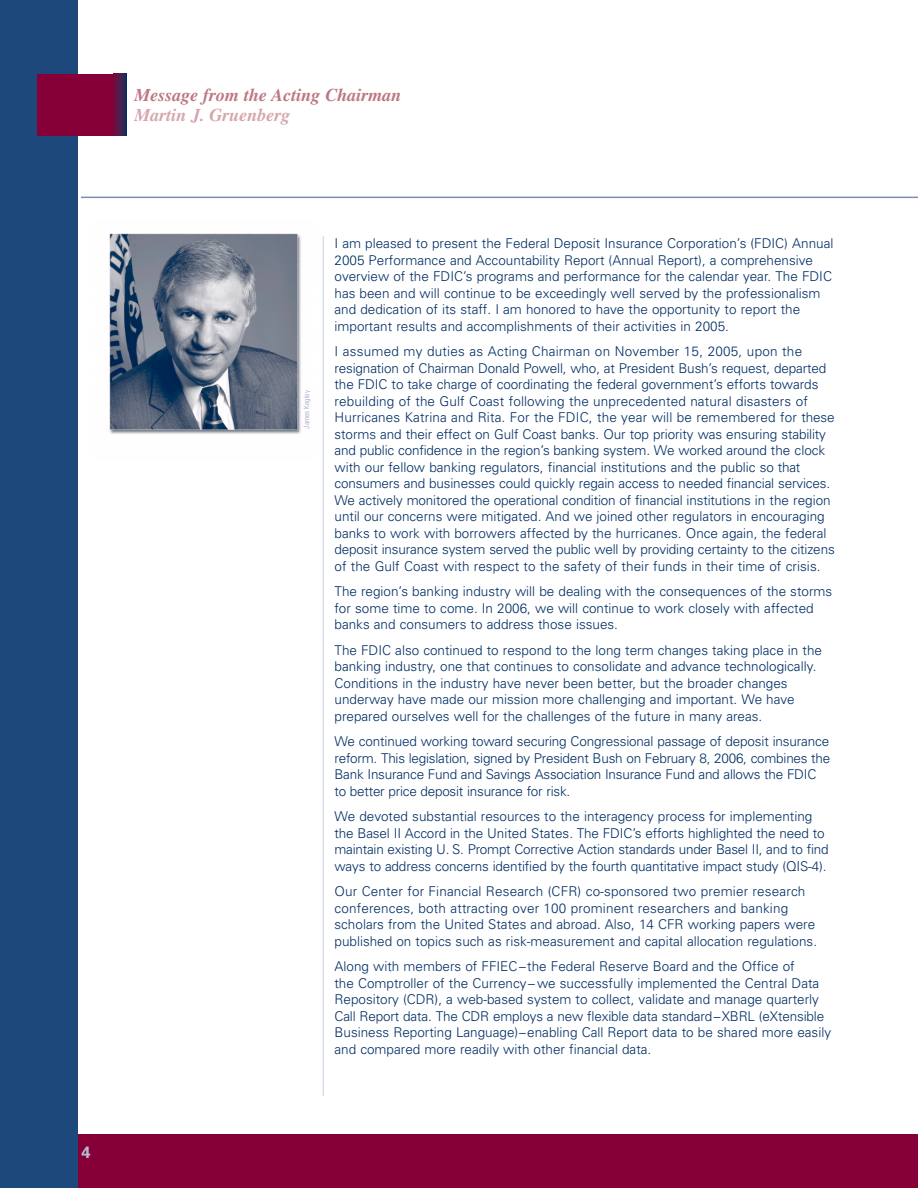
<style>
.page{position:relative;width:918px;height:1188px;background:#fff}
.page>*{position:absolute;margin:0;border:0;box-sizing:border-box;transform-origin:0 0}
.t1{font:italic 700 18px "Times";color:#bd7683}
.t2{font:italic 700 18px "Times";color:#d5a6ad}
.t3{font:700 16.5px "Univers";color:#b4bcd4}
.t4{font:300 13.5px/16.5px "Univers";color:#002e64}
.t5{font:300 condensed 7.5px "Univers";color:#97a4c3}
</style>
<div class="page">
<img style="left:109px;top:233px;width:192px;height:201px">
<hr style="left:323px;top:236px;width:1px;height:860px;background:#d8dde9">
<div style="left:0;top:1134px;width:918px;height:54px;background:#860037"></div>
<hr style="left:81px;top:197px;width:837px;height:1px;background:#7d8eb3">
<div style="left:0;top:0;width:78px;height:1188px;background:#1d487b"></div>
<div style="left:37px;top:74px;width:90px;height:62px;background:#860037"></div>
<hr style="left:113px;top:74px;width:1px;height:61px;background:#7a093c">
<hr style="left:114px;top:74px;width:1px;height:61px;background:#740e40">
<hr style="left:115px;top:74px;width:1px;height:61px;background:#6f1042">
<hr style="left:116px;top:74px;width:1px;height:61px;background:#691445">
<hr style="left:117px;top:74px;width:1px;height:61px;background:#621948">
<hr style="left:118px;top:74px;width:1px;height:61px;background:#5b1d4a">
<hr style="left:119px;top:74px;width:1px;height:61px;background:#551f4d">
<hr style="left:120px;top:74px;width:1px;height:61px;background:#4e2250">
<hr style="left:121px;top:74px;width:1px;height:61px;background:#472452">
<hr style="left:122px;top:74px;width:1px;height:61px;background:#402755">
<hr style="left:123px;top:74px;width:1px;height:61px;background:#372958">
<hr style="left:124px;top:74px;width:1px;height:61px;background:#2d2a5b">
<hr style="left:125px;top:74px;width:1px;height:61px;background:#1f2b5d">
<hr style="left:126px;top:74px;width:1px;height:61px;background:#112c60">
<hr style="left:127px;top:74px;width:1px;height:61px;background:#0d2c61">
<h1 class="t1" style="left:134px;top:89px;width:269px">Message from the Acting Chairman</h1>
<h1 class="t2" style="left:134px;top:108px;width:158px">Martin J. Gruenberg</h1>
<p class="t3" style="left:81px;top:1146px;width:11px">4</p>
<p class="t5" style="left:304px;top:429px;width:40px;rotate:-90deg">James Kegley</p>
<p class="t4" style="left:334px;top:236px;width:500px">I am pleased to present the Federal Deposit Insurance Corporation’s (FDIC) Annual 2005 Performance and Accountability Report (Annual Report), a comprehensive overview of the FDIC’s programs and performance for the calendar year. The FDIC has been and will continue to be exceedingly well served by the professionalism and dedication of its staff. I am honored to have the opportunity to report the important results and accomplishments of their activities in 2005.</p>
<p class="t4" style="left:334px;top:344px;width:502px">I assumed my duties as Acting Chairman on November 15, 2005, upon the resignation of Chairman Donald Powell, who, at President Bush’s request, departed the FDIC to take charge of coordinating the federal government’s efforts towards rebuilding of the Gulf Coast following the unprecedented natural disasters of Hurricanes Katrina and Rita. For the FDIC, the year will be remembered for these storms and their effect on Gulf Coast banks. Our top priority was ensuring stability and public confidence in the region’s banking system. We worked around the clock with our fellow banking regulators, financial institutions and the public so that consumers and businesses could quickly regain access to needed financial services.<br>We actively monitored the operational condition of financial institutions in the region until our concerns were mitigated. And we joined other regulators in encouraging banks to work with borrowers affected by the hurricanes. Once again, the federal deposit insurance system served the public well by providing certainty to the citizens of the Gulf Coast with respect to the safety of their funds in their time of crisis.</p>
<p class="t4" style="left:334px;top:584px;width:499px">The region’s banking industry will be dealing with the consequences of the storms for some time to come. In 2006, we will continue to work closely with affected banks and consumers to address those issues.</p>
<p class="t4" style="left:334px;top:643px;width:489px">The FDIC also continued to respond to the long term changes taking place in the banking industry, one that continues to consolidate and advance technologically.<br>Conditions in the industry have never been better, but the broader changes underway have made our mission more challenging and important. We have prepared ourselves well for the challenges of the future in many areas.</p>
<p class="t4" style="left:334px;top:734px;width:497px">We continued working toward securing Congressional passage of deposit insurance reform. This legislation, signed by President Bush on February 8, 2006, combines the Bank Insurance Fund and Savings Association Insurance Fund and allows the FDIC to better price deposit insurance for risk.</p>
<p class="t4" style="left:334px;top:809px;width:496px">We devoted substantial resources to the interagency process for implementing the Basel II Accord in the United States. The FDIC’s efforts highlighted the need to maintain existing U. S. Prompt Corrective Action standards under Basel II, and to find ways to address concerns identified by the fourth quantitative impact study (QIS-4).</p>
<p class="t4" style="left:334px;top:884px;width:484px">Our Center for Financial Research (CFR) co-sponsored two premier research conferences, both attracting over 100 prominent researchers and banking scholars from the United States and abroad. Also, 14 CFR working papers were published on topics such as risk-measurement and capital allocation regulations.</p>
<p class="t4" style="left:334px;top:959px;width:498px">Along with members of FFIEC–the Federal Reserve Board and the Office of<br>the Comptroller of the Currency– we successfully implemented the Central Data Repository (CDR), a web-based system to collect, validate and manage quarterly Call Report data. The CDR employs a new flexible data standard–XBRL (eXtensible Business Reporting Language)–enabling Call Report data to be shared more easily and compared more readily with other financial data.</p>
</div>
